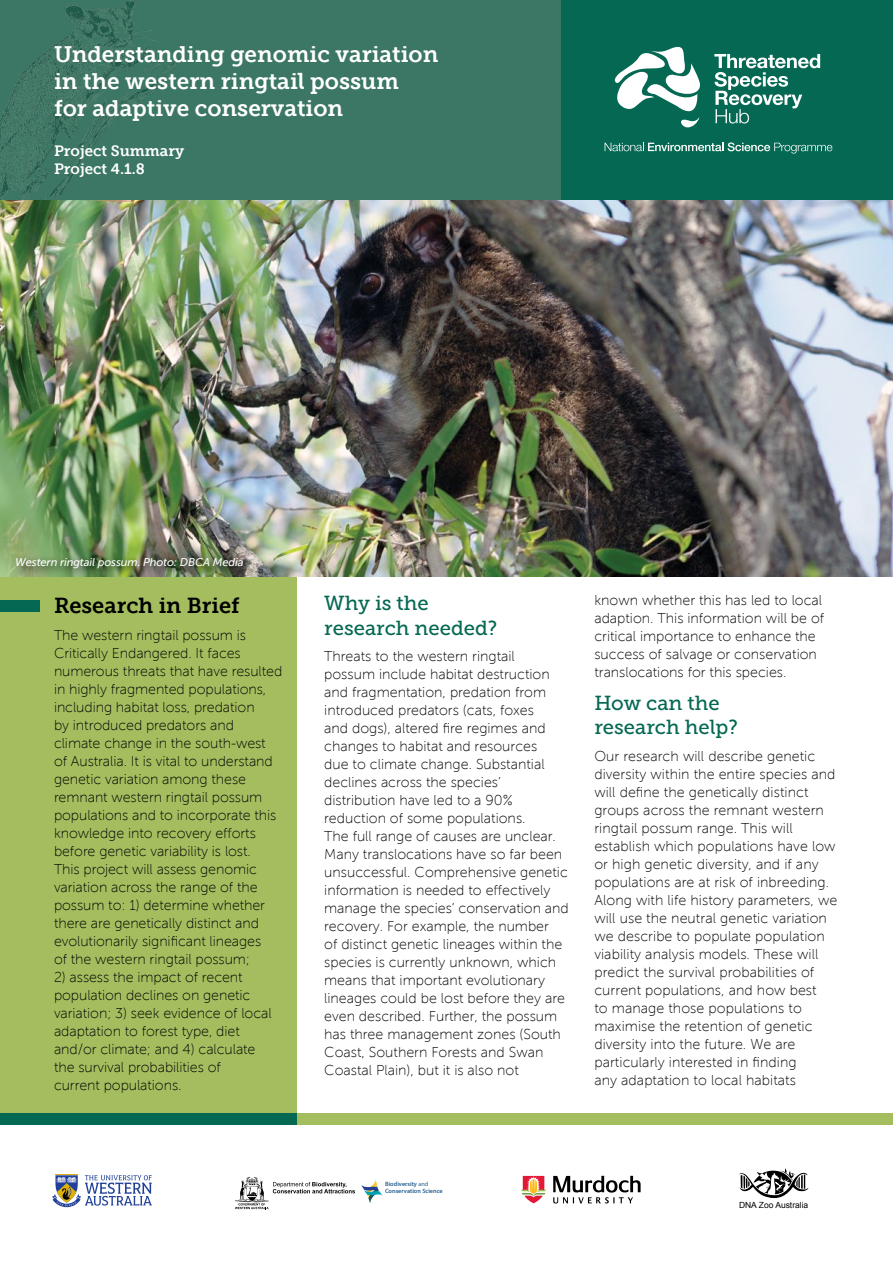
<style>
.page{position:relative;width:893px;height:1263px;background:#fff}
.page>*{position:absolute;margin:0;border:0;box-sizing:border-box;transform-origin:0 0}
.t1{font:22.5px/27px "Museo Slab 700";color:#fff}
.t2{font:21.75px "Museo Slab 700";color:#000}
.t3{font:20.25px/24.3px "Museo Slab 500";color:#046852}
.t4{font:15px/18px "Museo Slab 700";color:#fff}
.t5{font:14.25px/18px "Museo Sans 100";color:#000}
.t6{font:italic 11.25px "Museo Sans 500";letter-spacing:-.01em;color:#fff}
.t7{font:8.55px "Arial";color:#000}
.t8{font:600 6.3px/7.1px "Myriad Pro";color:#266092}
.s1{font-weight:400}
</style>
<div class="page">
<div style="left:0;top:0;width:586px;height:201px;background:#3b7764"></div>
<div style="left:0;top:1114px;width:893px;height:11px;background:#a4be5f"></div>
<div style="left:0;top:576px;width:296px;height:538px;background:#a4be5f"></div>
<div style="left:0;top:600px;width:40px;height:11px;background:#046852"></div>
<div style="left:561px;top:0;width:332px;height:201px;background:#046852"></div>
<div style="left:0;top:1114px;width:296px;height:11px;background:#046852"></div>
<img style="left:0;top:0;width:191px;height:201px">
<svg style="left:714px;top:54px;width:106px;height:70px"></svg>
<svg style="left:614px;top:47px;width:86px;height:80px"></svg>
<svg style="left:605px;top:142px;width:227px;height:12px"></svg>
<img style="left:0;top:201px;width:893px;height:375px">
<div style="left:13px;top:553px;width:241px;height:26px;background:#000;opacity:.75"></div>
<svg style="left:52px;top:1174px;width:100px;height:33px"></svg>
<svg style="left:553px;top:1176px;width:88px;height:27px"></svg>
<svg style="left:521px;top:1176px;width:25px;height:27px"></svg>
<svg style="left:235px;top:1177px;width:120px;height:32px"></svg>
<svg style="left:361px;top:1179px;width:22px;height:24px"></svg>
<svg style="left:739px;top:1168px;width:70px;height:30px"></svg>
<h1 class="t1" style="left:54px;top:40px;width:386px">Understanding genomic variation in the western ringtail possum<br>for adaptive conservation</h1>
<p class="t4" style="left:54px;top:142px;width:132px">Project Summary<br>Project 4.1.8</p>
<p class="t6" style="left:15px;top:555px;width:230px">Western ringtail possum. Photo: DBCA Media</p>
<h2 class="t2" style="left:54px;top:593px;width:187px">Research in Brief</h2>
<p class="t5" style="left:54px;top:626px;width:230px">The western ringtail possum is Critically Endangered. It faces numerous threats that have resulted in highly fragmented populations, including habitat loss, predation<br>by introduced predators and climate change in the south-west of Australia. It is vital to understand genetic variation among these remnant western ringtail possum populations and to incorporate this knowledge into recovery efforts before genetic variability is lost.<br>This project will assess genomic variation across the range of the possum to: 1) determine whether there are genetically distinct and evolutionarily significant lineages<br>of the western ringtail possum;</p>
<p class="t5" style="left:54px;top:968px;width:219px">2) assess the impact of recent population declines on genetic variation; 3) seek evidence of local adaptation to forest type, diet and/or climate; and 4) calculate the survival probabilities of<br>current populations.</p>
<h3 class="t3" style="left:324px;top:591px;width:175px">Why is the research needed?</h3>
<p class="t5" style="left:324px;top:647px;width:246px">Threats to the western ringtail possum include habitat destruction and fragmentation, predation from introduced predators (cats, foxes<br>and dogs), altered fire regimes and changes to habitat and resources<br>due to climate change. Substantial declines across the species’ distribution have led to a 90% reduction of some populations.<br>The full range of causes are unclear.<br>Many translocations have so far been unsuccessful. Comprehensive genetic information is needed to effectively manage the species’ conservation and recovery. For example, the number<br>of distinct genetic lineages within the species is currently unknown, which means that important evolutionary lineages could be lost before they are even described. Further, the possum has three management zones (South Coast, Southern Forests and Swan Coastal Plain), but it is also not</p>
<p class="t5" style="left:594px;top:591px;width:231px">known whether this has led to local adaption. This information will be of critical importance to enhance the success of salvage or conservation translocations for this species.</p>
<h3 class="t3" style="left:594px;top:691px;width:145px">How can the research help?</h3>
<p class="t5" style="left:594px;top:747px;width:244px">Our research will describe genetic diversity within the entire species and will define the genetically distinct groups across the remnant western ringtail possum range. This will establish which populations have low or high genetic diversity, and if any populations are at risk of inbreeding.<br>Along with life history parameters, we will use the neutral genetic variation we describe to populate population viability analysis models. These will predict the survival probabilities of current populations, and how best<br>to manage those populations to maximise the retention of genetic diversity into the future. We are particularly interested in finding<br>any adaptation to local habitats</p>
<p class="t8" style="left:385px;top:1180px;width:59px">Biodiversity <span class="s1">and<br></span>Conservation Science</p>
<p class="t7" style="left:739px;top:1199px;width:71px">DNA Zoo Australia</p>
</div>
